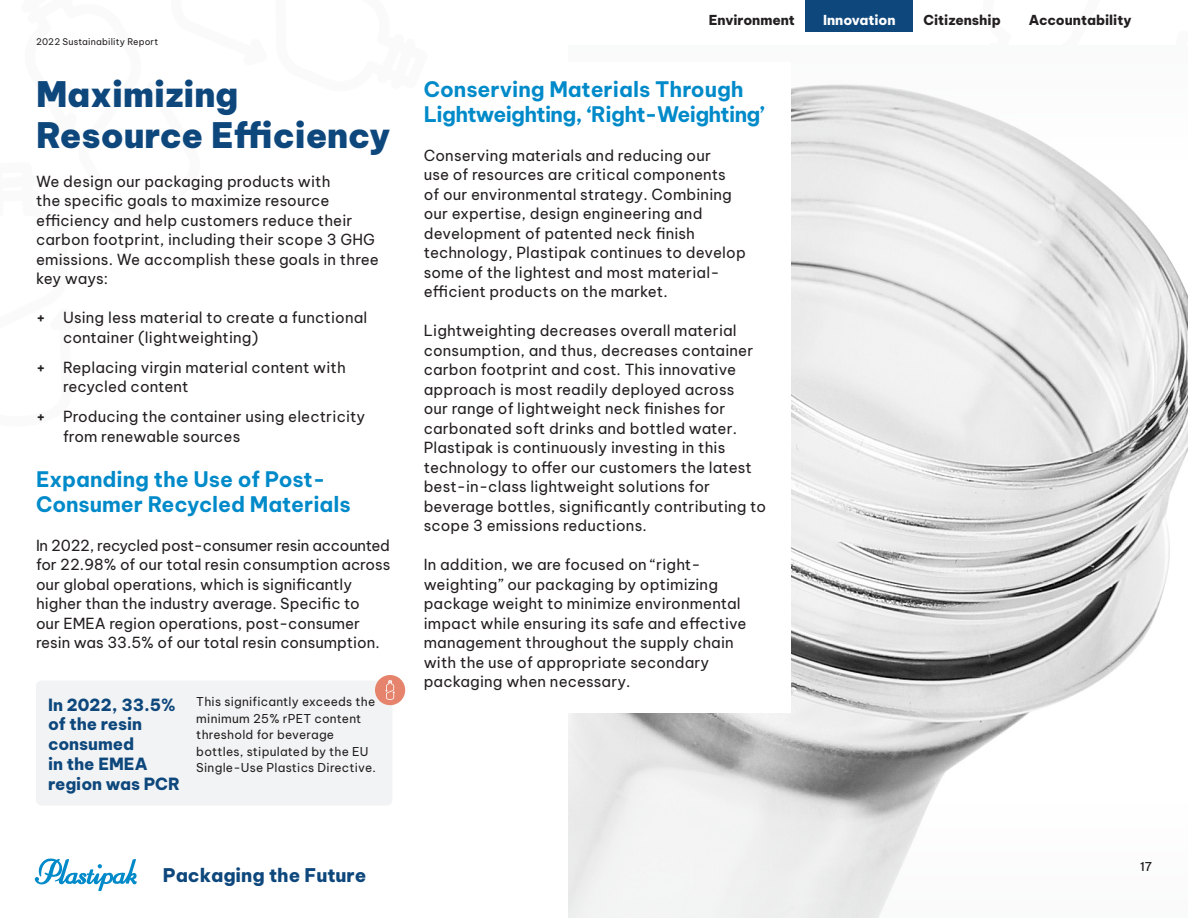
<style>
.page{position:relative;width:1188px;height:918px;background:#fff}
.page>*{position:absolute;margin:0;border:0;box-sizing:border-box;transform-origin:0 0}
.Body{font:900 34.5px/40.5px "Be Vietnam Pro";color:#0d477c}
.t1{font:700 21px/25.2px "Be Vietnam Pro";letter-spacing:-.03em;color:#008ac9}
.t2{font:700 21px/25.2px "Be Vietnam Pro";letter-spacing:-.005em;color:#008ac9}
.t3{font:800 18.45px "Be Vietnam Pro";color:#0d477c}
.Body-2{font:800 16.5px/19.8px "Be Vietnam Pro";color:#0d477c}
.Body-3{font:15px/19.5px "Be Vietnam Pro";letter-spacing:.01em;color:#231f20}
.Top_Header{font:800 13.5px "Be Vietnam Pro";color:#231f20}
.Top_Header-2{font:800 13.5px "Be Vietnam Pro";letter-spacing:-.005em;color:#fff}
.Body-4{font:12px/16.5px "Be Vietnam Pro";letter-spacing:.02em;color:#231f20}
.t4{font:500 12px "Be Vietnam Pro";color:#231f20}
.Body-5{font:9px "Be Vietnam Pro";letter-spacing:.02em;color:#231f20}
.s1{font-weight:600}
</style>
<div class="page">
<div style="left:806px;top:0;width:107px;height:32px;background:#0d477c"></div>
<img style="left:568px;top:167px;width:620px;height:629px">
<svg style="left:791px;top:84px;width:290px;height:83px;fill:#eaeaea"></svg>
<div style="left:510px;top:63px;width:281px;height:650px;background:#fff"></div>
<svg style="left:568px;top:796px;width:364px;height:122px;fill:#efeff0"></svg>
<svg style="left:35px;top:858px;width:102px;height:33px"></svg>
<div style="left:36px;top:681px;width:356px;height:125px;background:#f2f3f4;border-radius:5px"></div>
<div style="left:375px;top:675px;width:30px;height:30px;background:#e6836c;border-radius:50%"></div>
<svg style="left:385px;top:680px;width:10px;height:20px"></svg>
<p class="Body-5" style="left:36px;top:34px;width:124px">2022 Sustainability Report</p>
<p class="Body" style="left:36px;top:70px;width:356px">Maximizing<br>Resource Efficiency</p>
<p class="Body-3" style="left:36px;top:170px;width:344px">We design our packaging products with<br>the specific goals to maximize resource efficiency and help customers reduce their carbon footprint, including their scope 3 GHG emissions. We accomplish these goals in three key ways:</p>
<p class="Body-3" style="left:63px;top:307px;width:306px;text-indent:-27px"><span class="s1">+</span> Using less material to create a functional container (lightweighting)</p>
<p class="Body-3" style="left:63px;top:356px;width:284px;text-indent:-27px"><span class="s1">+</span> Replacing virgin material content with recycled content</p>
<p class="Body-3" style="left:63px;top:406px;width:304px;text-indent:-27px"><span class="s1">+</span> Producing the container using electricity from renewable sources</p>
<h3 class="t2" style="left:36px;top:464px;width:316px">Expanding the Use of Post-<br>Consumer Recycled Materials</h3>
<p class="Body-3" style="left:36px;top:534px;width:356px">In 2022, recycled post-consumer resin accounted for 22.98% of our total resin consumption across our global operations, which is significantly higher than the industry average. Specific to<br>our EMEA region operations, post-consumer resin was 33.5% of our total resin consumption.</p>
<p class="Body-2" style="left:48px;top:693px;width:134px">In 2022, 33.5% of the resin consumed<br>in the EMEA region was PCR</p>
<p class="Body-4" style="left:196px;top:692px;width:181px">This significantly exceeds the minimum 25% rPET content threshold for beverage bottles, stipulated by the EU<br>Single-Use Plastics Directive.</p>
<p class="t3" style="left:163px;top:859px;width:205px">Packaging the Future</p>
<p class="Top_Header" style="left:709px;top:9px;width:88px">Environment</p>
<p class="Top_Header-2" style="left:823px;top:9px;width:74px">Innovation</p>
<p class="Top_Header" style="left:924px;top:9px;width:79px">Citizenship</p>
<p class="Top_Header" style="left:1029px;top:9px;width:104px">Accountability</p>
<h2 class="t1" style="left:424px;top:74px;width:342px">Conserving Materials Through<br>Lightweighting, ‘Right-Weighting’</h2>
<p class="Body-3" style="left:424px;top:144px;width:324px">Conserving materials and reducing our<br>use of resources are critical components<br>of our environmental strategy. Combining our expertise, design engineering and development of patented neck finish technology, Plastipak continues to develop some of the lightest and most material&shy;efficient products on the market.</p>
<p class="Body-3" style="left:424px;top:320px;width:344px">Lightweighting decreases overall material consumption, and thus, decreases container carbon footprint and cost. This innovative approach is most readily deployed across<br>our range of lightweight neck finishes for carbonated soft drinks and bottled water.<br>Plastipak is continuously investing in this technology to offer our customers the latest best-in-class lightweight solutions for beverage bottles, significantly contributing to scope 3 emissions reductions.</p>
<p class="Body-3" style="left:424px;top:554px;width:324px">In addition, we are focused on “right&shy;weighting” our packaging by optimizing package weight to minimize environmental impact while ensuring its safe and effective management throughout the supply chain with the use of appropriate secondary packaging when necessary.</p>
<p class="t4" style="left:1140px;top:856px;width:13px">17</p>
</div>
